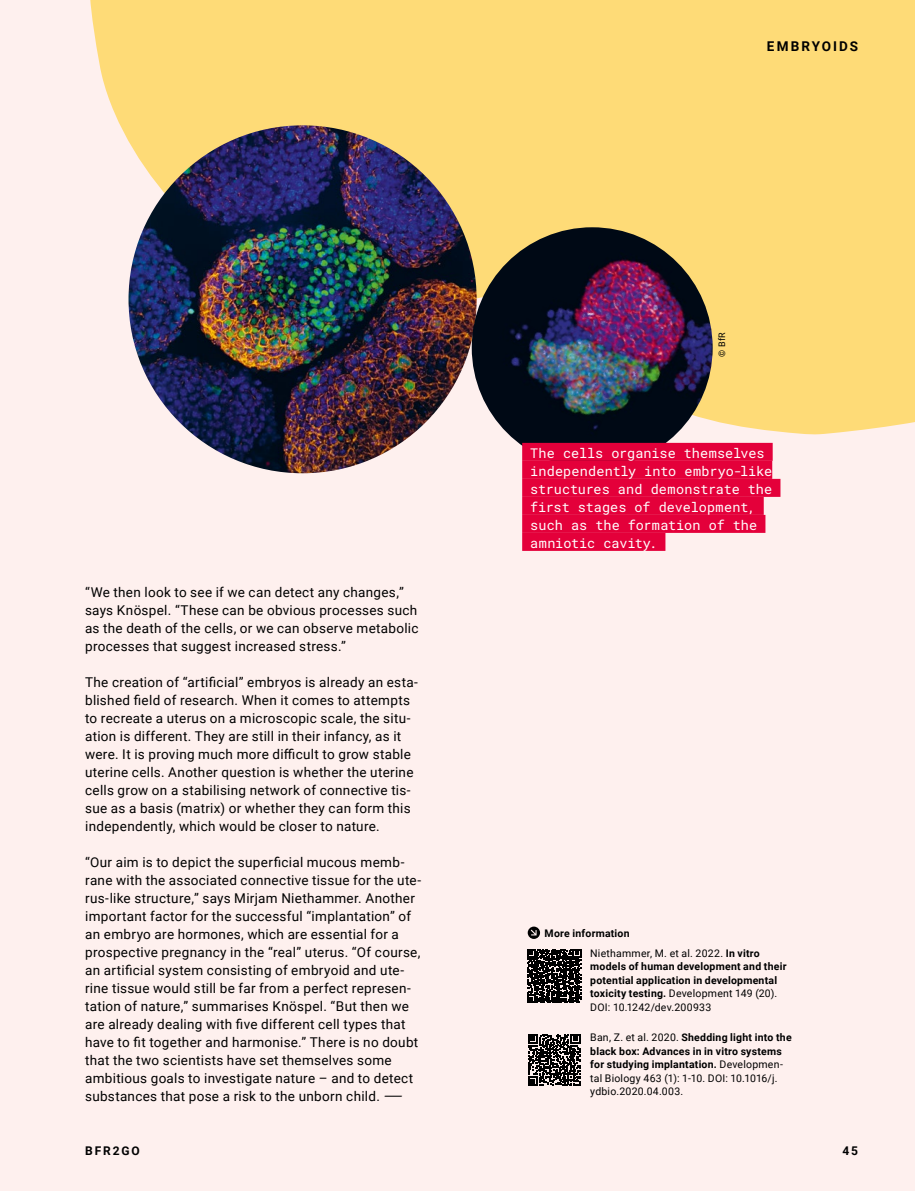
<style>
.page{position:relative;width:915px;height:1191px;background:#fff}
.page>*{position:absolute;margin:0;border:0;box-sizing:border-box;transform-origin:0 0}
.t1{font:13.5px/18px "Roboto";letter-spacing:.02em;color:#000}
.t2{font:13.5px/18px "Roboto Mono";letter-spacing:-.005em;color:#fff}
.t3{font:700 13.5px "Roboto";letter-spacing:.15em;color:#000}
.t4{font:700 12px "Roboto";letter-spacing:.155em;color:#000}
.t5{font:700 10.5px/13.5px "Roboto";letter-spacing:.02em;color:#000}
.t6{font:10.5px/13.5px "Roboto";letter-spacing:.02em;color:#000}
.t7{font:9px "Roboto";color:#000}
.s1{font-style:italic}
.s2{font-weight:400}
.s3{font-weight:700}
</style>
<div class="page">
<div style="left:0;top:0;width:914px;height:1191px;background:#fef0ee"></div>
<svg style="left:90px;top:0;width:333px;height:193px;background:#fddc82"></svg>
<div style="left:423px;top:0;width:491px;height:434px;background:#fedb77"></div>
<svg style="left:527px;top:949px;width:54px;height:54px"></svg>
<svg style="left:528px;top:1034px;width:52px;height:52px"></svg>
<svg style="left:527px;top:926px;width:13px;height:13px"></svg>
<img style="left:128px;top:125px;width:348px;height:348px;border-radius:174px">
<img style="left:471px;top:227px;width:241px;height:241px;border-radius:120px">
<div style="left:522px;top:443px;width:250px;height:18px;background:#e4003a"></div>
<div style="left:522px;top:461px;width:250px;height:18px;background:#e4003a"></div>
<div style="left:522px;top:479px;width:258px;height:18px;background:#e4003a"></div>
<div style="left:522px;top:497px;width:241px;height:18px;background:#e4003a"></div>
<div style="left:522px;top:515px;width:243px;height:18px;background:#e4003a"></div>
<div style="left:522px;top:533px;width:143px;height:18px;background:#e4003a"></div>
<p class="t3" style="left:766px;top:37px;width:93px">EMBRYOIDS</p>
<p class="t7" style="left:715px;top:356px;width:26px;rotate:-90deg">© BfR</p>
<p class="t1" style="left:85px;top:582px;width:335px">“We then look to see if we can detect any changes,” says Knöspel. “These can be obvious processes such as the death of the cells, or we can observe metabolic processes that suggest increased stress.”</p>
<p class="t1" style="left:85px;top:672px;width:334px">The creation of “artificial” embryos is already an esta&shy;blished field of research. When it comes to attempts to recreate a uterus on a microscopic scale, the situ&shy;ation is different. They are still in their infancy, as it were. It is proving much more difficult to grow stable uterine cells. Another question is whether the uterine cells grow on a stabilising network of connective tis&shy;sue as a basis (matrix) or whether they can form this independently, which would be closer to nature.</p>
<p class="t1" style="left:85px;top:852px;width:337px">“Our aim is to depict the superficial mucous memb&shy;rane with the associated connective tissue for the ute&shy;rus-like structure,” says Mirjam Niethammer. Another important factor for the successful “implantation” of an embryo are hormones, which are essential for a prospective pregnancy in the “real” uterus. “Of course, an artificial system consisting of embryoid and ute&shy;rine tissue would still be far from a perfect represen&shy;tation of nature,” summarises Knöspel. “But then we are already dealing with five different cell types that have to fit together and harmonise.” There is no doubt that the two scientists have set themselves some ambitious goals to investigate nature – and to detect substances that pose a risk to the unborn child. <span class="s1">⸺</span></p>
<p class="t2" style="left:530px;top:443px;width:243px">The cells organise themselves independently into embryo-like structures and demonstrate the first stages of development, such as the formation of the amniotic cavity.</p>
<p class="t5" style="left:544px;top:926px;width:87px">More information</p>
<p class="t5" style="left:590px;top:946px;width:198px"><span class="s2">Niethammer, M. et al. 2022.</span> In vitro models of human development and their potential application in developmental toxicity testing. <span class="s2">Development 149 (20).<br>DOI: 10.1242/dev.200933</span></p>
<p class="t6" style="left:590px;top:1030px;width:203px">Ban, Z. et al. 2020. <span class="s3">Shedding light into the black box: Advances in in vitro systems for studying implantation.</span> Developmen&shy;tal Biology 463 (1): 1-10. DOI: 10.1016/j. ydbio.2020.04.003.</p>
<p class="t4" style="left:85px;top:1142px;width:56px">BFR2GO</p>
<p class="t4" style="left:842px;top:1142px;width:17px">45</p>
</div>
